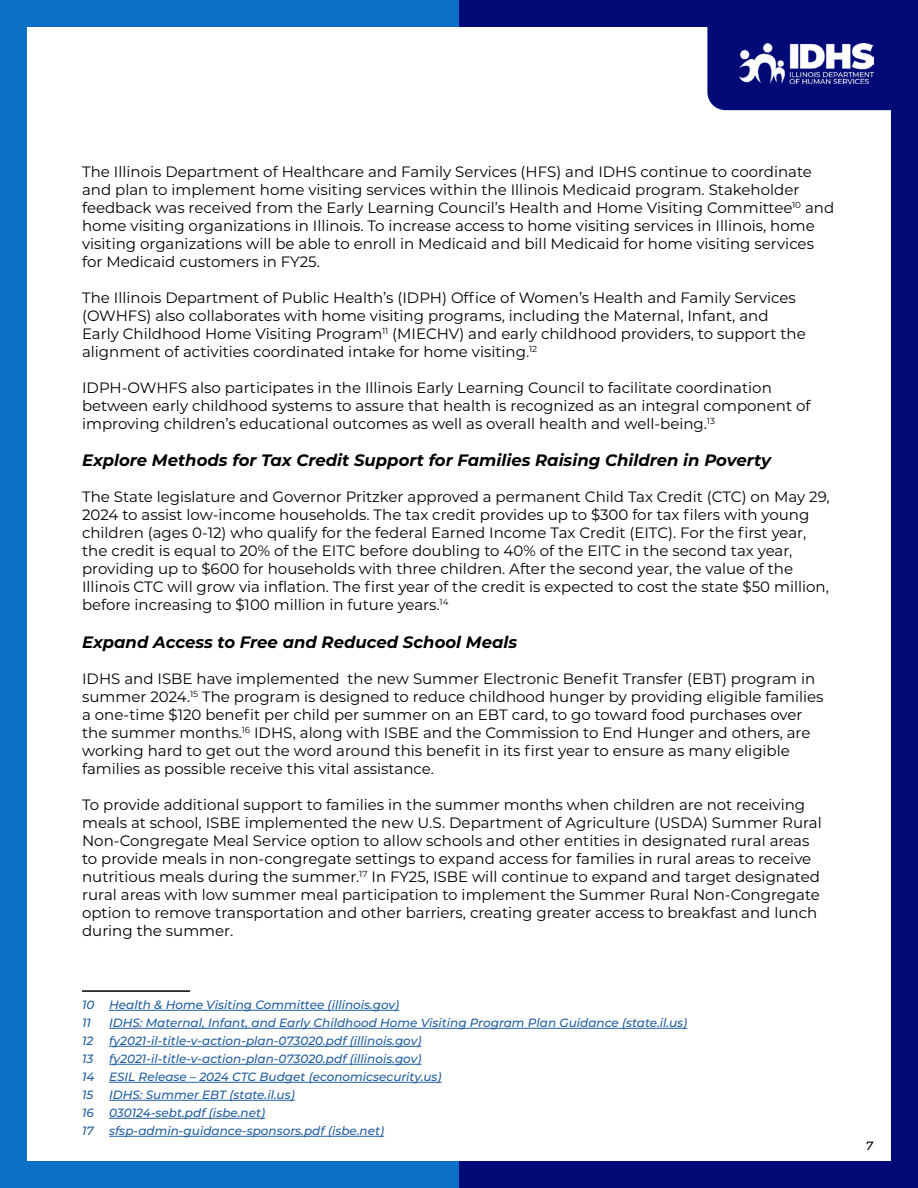
<style>
.page{position:relative;width:918px;height:1188px;background:#0c70c8}
.page>*{position:absolute;margin:0;border:0;box-sizing:border-box;transform-origin:0 0}
.t1{font:italic 700 16.5px "Montserrat";color:#000}
.t2{font:15px/18px "Montserrat";color:#000}
.t3{font:italic 500 12px "Montserrat";color:#215e9e}
.t4{font:italic 500 12px "Montserrat";color:#000}
</style>
<div class="page">
<div style="left:459px;top:0;width:459px;height:1188px;background:#020a78"></div>
<div style="left:27px;top:27px;width:864px;height:1134px;background:#fff"></div>
<div style="left:707px;top:27px;width:184px;height:83px;background:#020a78"></div>
<img style="left:739px;top:43px;width:134px;height:41px">
<hr style="left:82px;top:990px;width:108px;height:2px;background:#000">
<hr style="left:109px;top:1010px;width:290px;height:1px;background:#215e9e">
<hr style="left:109px;top:1028px;width:578px;height:1px;background:#215e9e">
<hr style="left:109px;top:1046px;width:312px;height:1px;background:#215e9e">
<hr style="left:109px;top:1064px;width:312px;height:1px;background:#215e9e">
<hr style="left:109px;top:1082px;width:333px;height:1px;background:#215e9e">
<hr style="left:109px;top:1100px;width:186px;height:1px;background:#215e9e">
<hr style="left:109px;top:1118px;width:156px;height:1px;background:#215e9e">
<hr style="left:109px;top:1136px;width:275px;height:1px;background:#215e9e">
<p class="t2" style="left:82px;top:162px;width:754px">The Illinois Department of Healthcare and Family Services (HFS) and IDHS continue to coordinate and plan to implement home visiting services within the Illinois Medicaid program. Stakeholder feedback was received from the Early Learning Council’s Health and Home Visiting Committee<sup>10</sup> and home visiting organizations in Illinois. To increase access to home visiting services in Illinois, home visiting organizations will be able to enroll in Medicaid and bill Medicaid for home visiting services for Medicaid customers in FY25.</p>
<p class="t2" style="left:82px;top:288px;width:725px">The Illinois Department of Public Health’s (IDPH) Office of Women’s Health and Family Services (OWHFS) also collaborates with home visiting programs, including the Maternal, Infant, and Early Childhood Home Visiting Program<sup>11</sup> (MIECHV) and early childhood providers, to support the alignment of activities coordinated intake for home visiting.<sup>12</sup></p>
<p class="t2" style="left:82px;top:378px;width:730px">IDPH-OWHFS also participates in the Illinois Early Learning Council to facilitate coordination between early childhood systems to assure that health is recognized as an integral component of improving children’s educational outcomes as well as overall health and well-being.<sup>13</sup></p>
<h4 class="t1" style="left:82px;top:449px;width:690px">Explore Methods for Tax Credit Support for Families Raising Children in Poverty</h4>
<p class="t2" style="left:82px;top:487px;width:749px">The State legislature and Governor Pritzker approved a permanent Child Tax Credit (CTC) on May 29, 2024 to assist low-income households. The tax credit provides up to $300 for tax filers with young children (ages 0-12) who qualify for the federal Earned Income Tax Credit (EITC). For the first year, the credit is equal to 20% of the EITC before doubling to 40% of the EITC in the second tax year, providing up to $600 for households with three children. After the second year, the value of the Illinois CTC will grow via inflation. The first year of the credit is expected to cost the state $50 million, before increasing to $100 million in future years.<sup>14</sup></p>
<h4 class="t1" style="left:82px;top:630px;width:437px">Expand Access to Free and Reduced School Meals</h4>
<p class="t2" style="left:82px;top:669px;width:743px">IDHS and ISBE have implemented the new Summer Electronic Benefit Transfer (EBT) program in summer 2024.<sup>15</sup> The program is designed to reduce childhood hunger by providing eligible families a one-time $120 benefit per child per summer on an EBT card, to go toward food purchases over the summer months.<sup>16</sup> IDHS, along with ISBE and the Commission to End Hunger and others, are working hard to get out the word around this benefit in its first year to ensure as many eligible families as possible receive this vital assistance.</p>
<p class="t2" style="left:82px;top:795px;width:741px">To provide additional support to families in the summer months when children are not receiving meals at school, ISBE implemented the new U.S. Department of Agriculture (USDA) Summer Rural Non-Congregate Meal Service option to allow schools and other entities in designated rural areas to provide meals in non-congregate settings to expand access for families in rural areas to receive nutritious meals during the summer.<sup>17</sup> In FY25, ISBE will continue to expand and target designated rural areas with low summer meal participation to implement the Summer Rural Non-Congregate option to remove transportation and other barriers, creating greater access to breakfast and lunch during the summer.</p>
<p class="t3" style="left:82px;top:996px;width:319px">10 Health &amp; Home Visiting Committee (illinois.gov)</p>
<p class="t3" style="left:82px;top:1014px;width:10px">11</p>
<p class="t3" style="left:109px;top:1014px;width:580px">IDHS: Maternal, Infant, and Early Childhood Home Visiting Program Plan Guidance (state.il.us)</p>
<p class="t3" style="left:82px;top:1032px;width:13px">12</p>
<p class="t3" style="left:109px;top:1032px;width:314px">fy2021-il-title-v-action-plan-073020.pdf (illinois.gov)</p>
<p class="t3" style="left:82px;top:1050px;width:13px">13</p>
<p class="t3" style="left:109px;top:1050px;width:314px">fy2021-il-title-v-action-plan-073020.pdf (illinois.gov)</p>
<p class="t3" style="left:82px;top:1068px;width:361px">14 ESIL Release – 2024 CTC Budget (economicsecurity.us)</p>
<p class="t3" style="left:82px;top:1086px;width:13px">15</p>
<p class="t3" style="left:109px;top:1086px;width:187px">IDHS: Summer EBT (state.il.us)</p>
<p class="t3" style="left:82px;top:1104px;width:13px">16</p>
<p class="t3" style="left:109px;top:1104px;width:158px">030124-sebt.pdf (isbe.net)</p>
<p class="t3" style="left:82px;top:1122px;width:13px">17</p>
<p class="t3" style="left:109px;top:1122px;width:277px">sfsp-admin-guidance-sponsors.pdf (isbe.net)</p>
<p class="t4" style="left:866px;top:1137px;width:9px">7</p>
</div>
